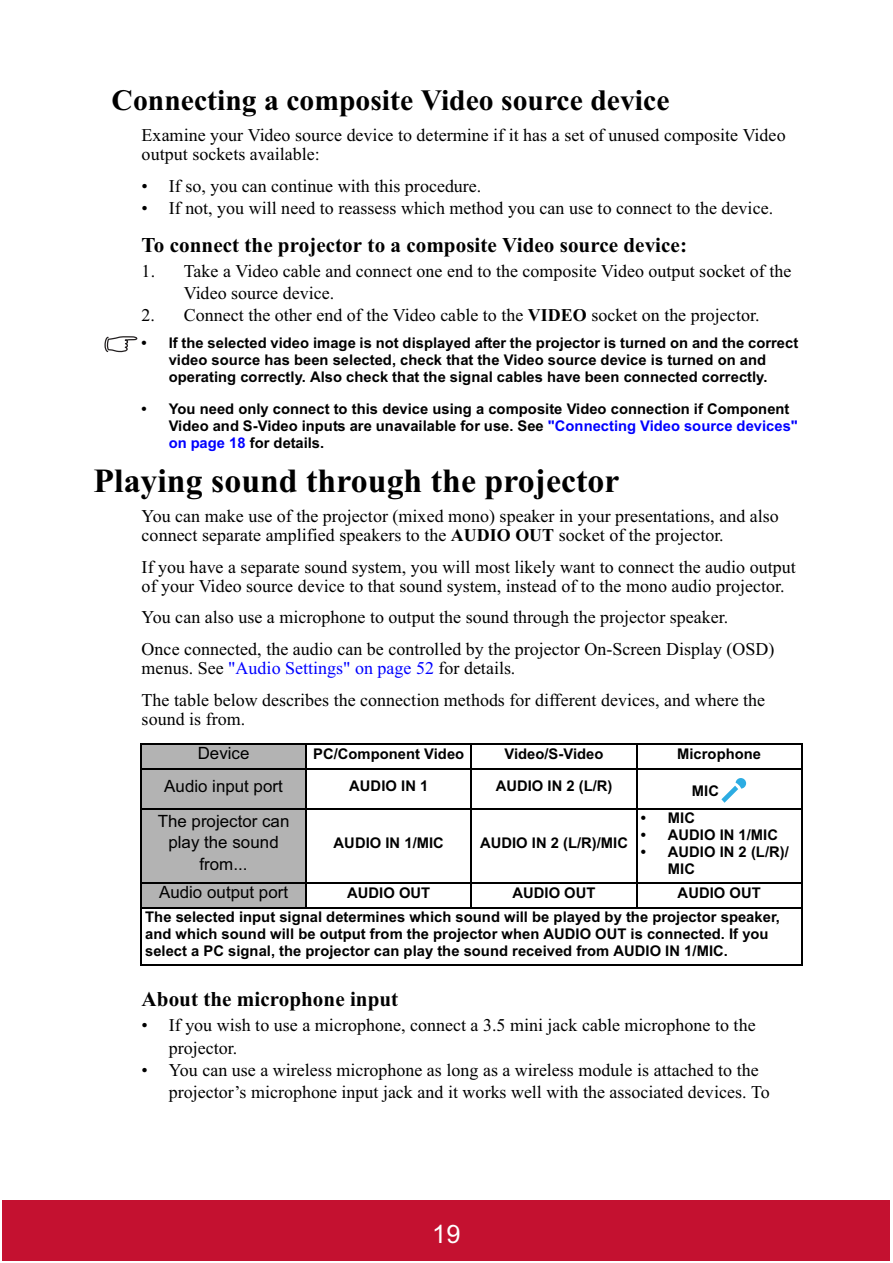
<style>
.page{position:relative;width:893px;height:1263px;background:#fff}
.page>*{position:absolute;margin:0;border:0;box-sizing:border-box;transform-origin:0 0}
.t1{font:700 33.75px "Times New Roman";color:#000}
.t2{font:700 29.55px "Times New Roman";color:#000}
.t3{font:25.5px "Arial";color:#fff}
.t4{font:700 21.15px "Times New Roman";color:#000}
.t5{font:17.85px/19px "Times New Roman";letter-spacing:.005em;color:#000}
.t6{font:16.95px/21.1px "Arial";color:#000;text-align:center}
.t7{font:700 14.7px/17px "Arial";color:#000}
.s1{font-weight:700}
.s2{color:#00f}
</style>
<div class="page">
<svg style="left:105px;top:336px;width:32px;height:16px"></svg>
<div style="left:141px;top:744px;width:165px;height:25px;background:#b3b3b3"></div>
<div style="left:141px;top:769px;width:165px;height:40px;background:#b3b3b3"></div>
<div style="left:141px;top:809px;width:165px;height:74px;background:#b3b3b3"></div>
<div style="left:141px;top:883px;width:165px;height:25px;background:#b3b3b3"></div>
<hr style="left:140px;top:744px;width:2px;height:221px;background:#000">
<hr style="left:306px;top:743px;width:1px;height:166px;background:#000">
<hr style="left:471px;top:743px;width:1px;height:166px;background:#000">
<hr style="left:636px;top:743px;width:1px;height:166px;background:#000">
<hr style="left:801px;top:744px;width:1px;height:221px;background:#000">
<hr style="left:140px;top:743px;width:662px;height:1px;background:#000">
<hr style="left:140px;top:769px;width:662px;height:1px;background:#000">
<hr style="left:140px;top:808px;width:662px;height:1px;background:#000">
<hr style="left:140px;top:882px;width:662px;height:1px;background:#000">
<hr style="left:140px;top:908px;width:662px;height:1px;background:#000">
<hr style="left:140px;top:965px;width:662px;height:1px;background:#000">
<svg style="left:721px;top:778px;width:25px;height:25px"></svg>
<div style="left:2px;top:1200px;width:888px;height:61px;background:#c41130"></div>
<h2 class="t2" style="left:112px;top:91px;width:559px">Connecting a composite Video source device</h2>
<p class="t5" style="left:142px;top:128px;width:645px">Examine your Video source device to determine if it has a set of unused composite Video output sockets available:</p>
<p class="t5" style="left:142px;top:178px;width:341px">• If so, you can continue with this procedure.</p>
<p class="t5" style="left:142px;top:201px;width:633px">• If not, you will need to reassess which method you can use to connect to the device.</p>
<p class="t4" style="left:142px;top:238px;width:547px">To connect the projector to a composite Video source device:</p>
<p class="t5" style="left:184px;top:262px;width:609px;line-height:22.2px;text-indent:-42px">1. Take a Video cable and connect one end to the composite Video output socket of the<br>Video source device.</p>
<p class="t5" style="left:142px;top:308px;width:619px">2. Connect the other end of the Video cable to the <span class="s1">VIDEO</span> socket on the projector.</p>
<p class="t7" style="left:142px;top:336px;width:658px;text-align:center">• If the selected video image is not displayed after the projector is turned on and the correct video source has been selected, check that the Video source device is turned on and operating correctly. Also check that the signal cables have been connected correctly.</p>
<p class="t7" style="left:169px;top:401px;width:631px;text-indent:-27px">• You need only connect to this device using a composite Video connection if Component<br>Video and S-Video inputs are unavailable for use. See <span class="s2">"Connecting Video source devices" on page 18</span> for details.</p>
<h1 class="t1" style="left:94px;top:470px;width:527px">Playing sound through the projector</h1>
<p class="t5" style="left:142px;top:508px;width:639px">You can make use of the projector (mixed mono) speaker in your presentations, and also connect separate amplified speakers to the <span class="s1">AUDIO OUT</span> socket of the projector.</p>
<p class="t5" style="left:142px;top:559px;width:655px">If you have a separate sound system, you will most likely want to connect the audio output of your Video source device to that sound system, instead of to the mono audio projector.</p>
<p class="t5" style="left:142px;top:603px;width:634px;line-height:31.8px">You can also use a microphone to output the sound through the projector speaker.<br>Once connected, the audio can be controlled by the projector On-Screen Display (OSD)</p>
<p class="t5" style="left:142px;top:654px;width:625px;line-height:31.8px">menus. See <span class="s2">"Audio Settings" on page 52</span> for details.<br>The table below describes the connection methods for different devices, and where the</p>
<p class="t5" style="left:142px;top:711px;width:105px">sound is from.</p>
<p class="t6" style="left:198px;top:745px;width:53px">Device</p>
<p class="t7" style="left:313px;top:747px;width:153px">PC/Component Video</p>
<p class="t7" style="left:504px;top:747px;width:100px">Video/S-Video</p>
<p class="t7" style="left:677px;top:747px;width:85px">Microphone</p>
<p class="t6" style="left:164px;top:777px;width:120px">Audio input port</p>
<p class="t7" style="left:349px;top:779px;width:81px">AUDIO IN 1</p>
<p class="t7" style="left:496px;top:779px;width:118px">AUDIO IN 2 (L/R)</p>
<p class="t7" style="left:692px;top:784px;width:29px">MIC</p>
<p class="t6" style="left:158px;top:812px;width:133px">The projector can play the sound from...</p>
<p class="t7" style="left:641px;top:810px;width:56px">• MIC</p>
<p class="t7" style="left:641px;top:827px;width:139px">• AUDIO IN 1/MIC</p>
<p class="t7" style="left:668px;top:844px;width:122px;text-indent:-27px">• AUDIO IN 2 (L/R)/<br>MIC</p>
<p class="t7" style="left:334px;top:836px;width:112px">AUDIO IN 1/MIC</p>
<p class="t7" style="left:480px;top:836px;width:149px">AUDIO IN 2 (L/R)/MIC</p>
<p class="t6" style="left:159px;top:883px;width:131px">Audio output port</p>
<p class="t7" style="left:347px;top:886px;width:85px">AUDIO OUT</p>
<p class="t7" style="left:512px;top:886px;width:85px">AUDIO OUT</p>
<p class="t7" style="left:145px;top:882px;width:636px;line-height:24.5px;text-indent:532px">AUDIO OUT<br>The selected input signal determines which sound will be played by the projector speaker,</p>
<p class="t7" style="left:145px;top:927px;width:625px">and which sound will be output from the projector when AUDIO OUT is connected. If you select a PC signal, the projector can play the sound received from AUDIO IN 1/MIC.</p>
<p class="t4" style="left:142px;top:992px;width:258px">About the microphone input</p>
<p class="t5" style="left:169px;top:1016px;width:588px;line-height:22.2px;text-indent:-27px">• If you wish to use a microphone, connect a 3.5 mini jack cable microphone to the projector.</p>
<p class="t5" style="left:169px;top:1060px;width:602px;line-height:22.2px;text-indent:-27px">• You can use a wireless microphone as long as a wireless module is attached to the projector’s microphone input jack and it works well with the associated devices. To</p>
<h3 class="t3" style="left:432px;top:1225px;width:30px">19</h3>
</div>
